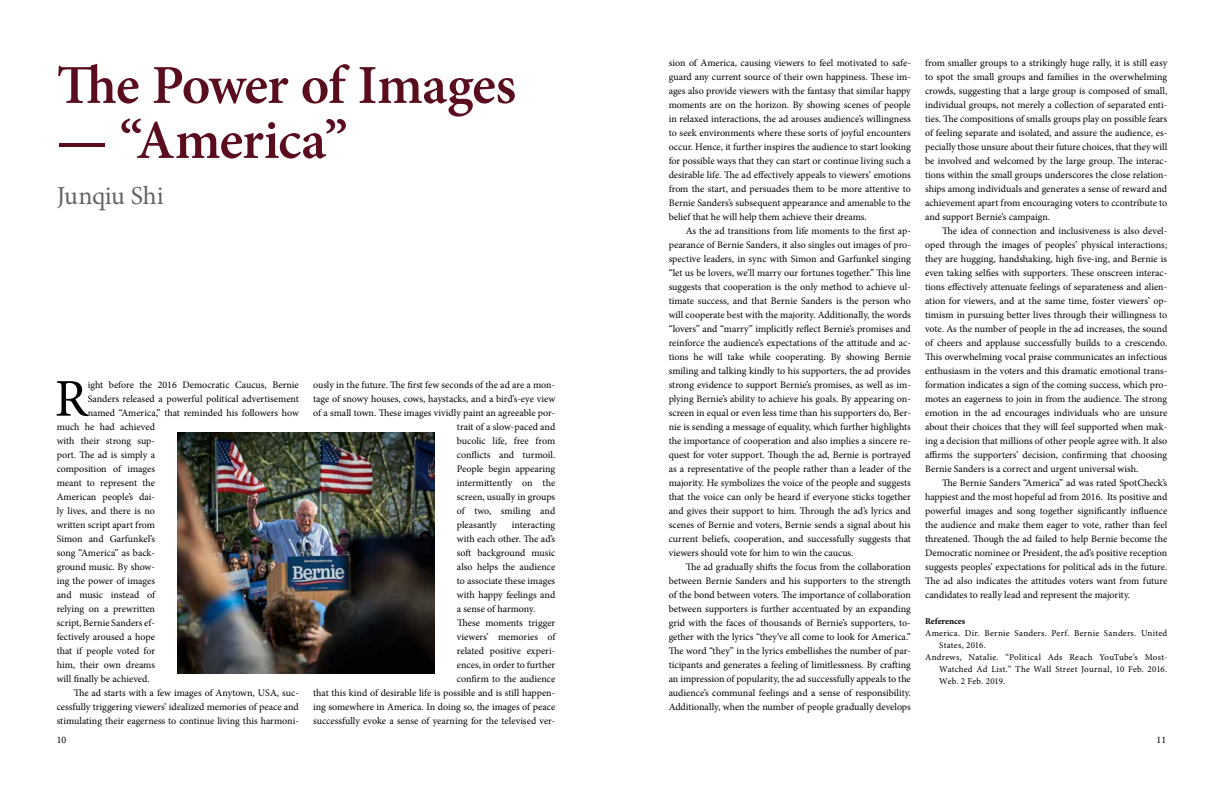
<style>
.page{position:relative;width:1224px;height:792px;background:#fff}
.page>*{position:absolute;margin:0;border:0;box-sizing:border-box;transform-origin:0 0}
.t1{font:600 55px "Minion Pro";letter-spacing:-.02em;color:#5a0d1f}
.t2{font:53.1px "Minion Pro";color:#000}
.t3{font:25.9px "Minion Pro";letter-spacing:-.02em;color:#636466}
.t4{font:10px/14px "Minion Pro";color:#000;text-align:justify}
.t5{font:9px "Minion Pro";letter-spacing:.025em;color:#000}
.t6{font:700 9px "Minion Pro";letter-spacing:-.005em;color:#000}
</style>
<div class="page">
<img style="left:178px;top:432px;width:256px;height:241px">
<h1 class="t1" style="left:57px;top:47px;width:461px">The Power of Images</h1>
<h1 class="t1" style="left:57px;top:102px;width:293px">— “America”</h1>
<h3 class="t3" style="left:57px;top:178px;width:108px">Junqiu Shi</h3>
<h2 class="t2" style="left:55px;top:363px;width:34px">R</h2>
<p class="t4" style="left:88px;top:378px;width:213px">ight before the 2016 Democratic Caucus, Bernie</p>
<p class="t4" style="left:88px;top:392px;width:213px">Sanders released a powerful political advertisement</p>
<p class="t4" style="left:88px;top:406px;width:213px">named “America,” that reminded his followers how</p>
<p class="t4" style="left:57px;top:420px;width:100px">much he had achieved</p>
<p class="t4" style="left:57px;top:434px;width:100px">with their strong sup-</p>
<p class="t4" style="left:57px;top:448px;width:100px">port. The ad is simply a</p>
<p class="t4" style="left:57px;top:462px;width:100px">composition of images</p>
<p class="t4" style="left:57px;top:476px;width:100px">meant to represent the</p>
<p class="t4" style="left:57px;top:490px;width:100px">American people’s dai-</p>
<p class="t4" style="left:57px;top:504px;width:100px">ly lives, and there is no</p>
<p class="t4" style="left:57px;top:518px;width:100px">written script apart from</p>
<p class="t4" style="left:57px;top:532px;width:100px">Simon and Garfunkel’s</p>
<p class="t4" style="left:57px;top:546px;width:100px">song “America” as back-</p>
<p class="t4" style="left:57px;top:560px;width:100px">ground music. By show-</p>
<p class="t4" style="left:57px;top:574px;width:100px">ing the power of images</p>
<p class="t4" style="left:57px;top:588px;width:100px">and music instead of</p>
<p class="t4" style="left:57px;top:602px;width:100px">relying on a prewritten</p>
<p class="t4" style="left:57px;top:616px;width:100px">script, Bernie Sanders ef-</p>
<p class="t4" style="left:57px;top:630px;width:100px">fectively aroused a hope</p>
<p class="t4" style="left:57px;top:644px;width:100px">that if people voted for</p>
<p class="t4" style="left:57px;top:658px;width:100px">him, their own dreams</p>
<p class="t4" style="left:57px;top:672px;width:95px">will finally be achieved.</p>
<p class="t4" style="left:74px;top:686px;width:227px">The ad starts with a few images of Anytown, USA, suc-</p>
<p class="t4" style="left:57px;top:700px;width:244px">cessfully triggering viewers’ idealized memories of peace and</p>
<p class="t4" style="left:57px;top:714px;width:244px">stimulating their eagerness to continue living this harmoni-</p>
<p class="t4" style="left:313px;top:378px;width:244px">ously in the future. The first few seconds of the ad are a mon-</p>
<p class="t4" style="left:313px;top:392px;width:244px">tage of snowy houses, cows, haystacks, and a bird’s-eye view</p>
<p class="t4" style="left:313px;top:406px;width:244px">of a small town. These images vividly paint an agreeable por-</p>
<p class="t4" style="left:457px;top:420px;width:100px">trait of a slow-paced and</p>
<p class="t4" style="left:457px;top:434px;width:100px">bucolic life, free from</p>
<p class="t4" style="left:457px;top:448px;width:100px">conflicts and turmoil.</p>
<p class="t4" style="left:457px;top:462px;width:100px">People begin appearing</p>
<p class="t4" style="left:457px;top:476px;width:100px">intermittently on the</p>
<p class="t4" style="left:457px;top:490px;width:100px">screen, usually in groups</p>
<p class="t4" style="left:457px;top:504px;width:100px">of two, smiling and</p>
<p class="t4" style="left:457px;top:518px;width:41px">pleasantly</p>
<p class="t4" style="left:512px;top:518px;width:45px">interacting</p>
<p class="t4" style="left:457px;top:532px;width:100px">with each other. The ad’s</p>
<p class="t4" style="left:457px;top:546px;width:100px">soft background music</p>
<p class="t4" style="left:457px;top:560px;width:100px">also helps the audience</p>
<p class="t4" style="left:457px;top:574px;width:100px">to associate these images</p>
<p class="t4" style="left:457px;top:588px;width:100px">with happy feelings and</p>
<p class="t4" style="left:457px;top:602px;width:80px">a sense of harmony.</p>
<p class="t4" style="left:457px;top:616px;width:100px">These moments trigger</p>
<p class="t4" style="left:457px;top:630px;width:100px">viewers’ memories of</p>
<p class="t4" style="left:457px;top:644px;width:100px">related positive experi-</p>
<p class="t4" style="left:457px;top:658px;width:100px">ences, in order to further</p>
<p class="t4" style="left:457px;top:672px;width:100px">confirm to the audience</p>
<p class="t4" style="left:313px;top:686px;width:244px">that this kind of desirable life is possible and is still happen-</p>
<p class="t4" style="left:313px;top:700px;width:244px">ing somewhere in America. In doing so, the images of peace</p>
<p class="t4" style="left:313px;top:714px;width:244px">successfully evoke a sense of yearning for the televised ver-</p>
<p class="t4" style="left:669px;top:56px;width:244px">sion of America, causing viewers to feel motivated to safe&shy;guard any current source of their own happiness. These im&shy;ages also provide viewers with the fantasy that similar happy moments are on the horizon. By showing scenes of people in relaxed interactions, the ad arouses audience’s willingness to seek environments where these sorts of joyful encounters occur. Hence, it further inspires the audience to start looking for possible ways that they can start or continue living such a desirable life. The ad effectively appeals to viewers’ emotions from the start, and persuades them to be more attentive to Bernie Sanders’s subsequent appearance and amenable to the belief that he will help them achieve their dreams.</p>
<p class="t4" style="left:669px;top:224px;width:244px;text-indent:17px">As the ad transitions from life moments to the first ap&shy;pearance of Bernie Sanders, it also singles out images of pro&shy;spective leaders, in sync with Simon and Garfunkel singing “let us be lovers, we’ll marry our fortunes together.” This line suggests that cooperation is the only method to achieve ul&shy;timate success, and that Bernie Sanders is the person who will cooperate best with the majority. Additionally, the words “lovers” and “marry” implicitly reflect Bernie’s promises and reinforce the audience’s expectations of the attitude and ac&shy;tions he will take while cooperating. By showing Bernie smiling and talking kindly to his supporters, the ad provides strong evidence to support Bernie’s promises, as well as im&shy;plying Bernie’s ability to achieve his goals. By appearing on&shy;screen in equal or even less time than his supporters do, Ber&shy;nie is sending a message of equality, which further highlights the importance of cooperation and also implies a sincere re&shy;quest for voter support. Though the ad, Bernie is portrayed as a representative of the people rather than a leader of the majority. He symbolizes the voice of the people and suggests that the voice can only be heard if everyone sticks together and gives their support to him. Through the ad’s lyrics and scenes of Bernie and voters, Bernie sends a signal about his current beliefs, cooperation, and successfully suggests that viewers should vote for him to win the caucus.</p>
<p class="t4" style="left:669px;top:560px;width:244px;text-indent:17px">The ad gradually shifts the focus from the collaboration between Bernie Sanders and his supporters to the strength of the bond between voters. The importance of collaboration between supporters is further accentuated by an expanding grid with the faces of thousands of Bernie’s supporters, to&shy;gether with the lyrics “they’ve all come to look for America.” The word “they” in the lyrics embellishes the number of par&shy;ticipants and generates a feeling of limitlessness. By crafting an impression of popularity, the ad successfully appeals to the audience’s communal feelings and a sense of responsibility.<br>Additionally, when the number of people gradually develops</p>
<p class="t4" style="left:925px;top:56px;width:244px">from smaller groups to a strikingly huge rally, it is still easy to spot the small groups and families in the overwhelming crowds, suggesting that a large group is composed of small, individual groups, not merely a collection of separated enti&shy;ties. The compositions of smalls groups play on possible fears of feeling separate and isolated, and assure the audience, es&shy;pecially those unsure about their future choices, that they will be involved and welcomed by the large group. The interac&shy;tions within the small groups underscores the close relation&shy;ships among individuals and generates a sense of reward and achievement apart from encouraging voters to ccontribute to and support Bernie’s campaign.</p>
<p class="t4" style="left:925px;top:224px;width:244px;text-indent:17px">The idea of connection and inclusiveness is also devel&shy;oped through the images of peoples’ physical interactions; they are hugging, handshaking, high five-ing, and Bernie is even taking selfies with supporters. These onscreen interac&shy;tions effectively attenuate feelings of separateness and alien&shy;ation for viewers, and at the same time, foster viewers’ op&shy;timism in pursuing better lives through their willingness to vote. As the number of people in the ad increases, the sound of cheers and applause successfully builds to a crescendo.<br>This overwhelming vocal praise communicates an infectious enthusiasm in the voters and this dramatic emotional trans&shy;formation indicates a sign of the coming success, which pro&shy;motes an eagerness to join in from the audience. The strong emotion in the ad encourages individuals who are unsure about their choices that they will feel supported when mak&shy;ing a decision that millions of other people agree with. It also affirms the supporters’ decision, confirming that choosing Bernie Sanders is a correct and urgent universal wish.</p>
<p class="t4" style="left:925px;top:476px;width:244px;text-indent:17px">The Bernie Sanders “America” ad was rated SpotCheck’s happiest and the most hopeful ad from 2016. Its positive and powerful images and song together significantly influence the audience and make them eager to vote, rather than feel threatened. Though the ad failed to help Bernie become the Democratic nominee or President, the ad’s positive reception suggests peoples’ expectations for political ads in the future.<br>The ad also indicates the attitudes voters want from future candidates to really lead and represent the majority.</p>
<p class="t6" style="left:925px;top:615px;width:42px">References</p>
<p class="t5" style="left:925px;top:627px;width:244px">America. Dir. Bernie Sanders. Perf. Bernie Sanders. United</p>
<p class="t5" style="left:939px;top:639px;width:48px">States, 2016.</p>
<p class="t5" style="left:925px;top:651px;width:244px">Andrews, Natalie. “Political Ads Reach YouTube’s Most-</p>
<p class="t5" style="left:939px;top:663px;width:230px">Watched Ad List.” The Wall Street Journal, 10 Feb. 2016.</p>
<p class="t5" style="left:939px;top:675px;width:67px">Web. 2 Feb. 2019.</p>
<p class="t4" style="left:57px;top:732px;width:11px">10</p>
<p class="t4" style="left:1157px;top:732px;width:11px">11</p>
</div>
